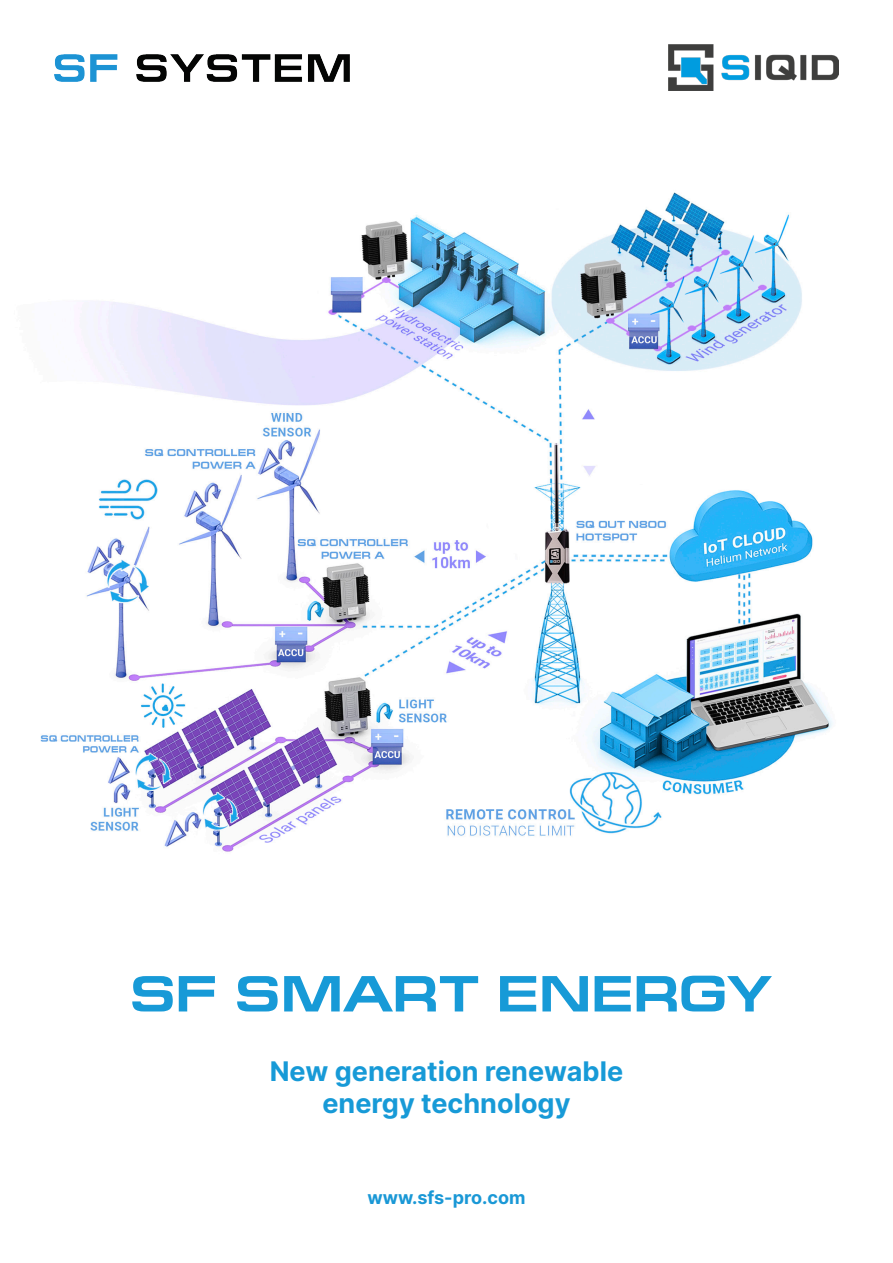
<style>
.page{position:relative;width:893px;height:1263px;background:#fff}
.page>*{position:absolute;margin:0;border:0;box-sizing:border-box;transform-origin:0 0}
.t1{font:700 51px "Europe Ext";color:#179ad7}
.t2{font:27px/32.4px "Inter";color:#179ad7;text-align:center}
.t3{font:18px "Inter";color:#1a98d6}
</style>
<div class="page">
<img style="left:40px;top:192px;width:793px;height:660px">
<img style="left:54px;top:54px;width:295px;height:27px">
<img style="left:668px;top:45px;width:171px;height:45px">
<p class="t1" style="left:130px;top:966px;width:643px">SF SMART ENERGY</p>
<p class="t2" style="left:270px;top:1054px;width:355px">New generation renewable energy technology</p>
<p class="t3" style="left:367px;top:1184px;width:159px">www.sfs-pro.com</p>
</div>
